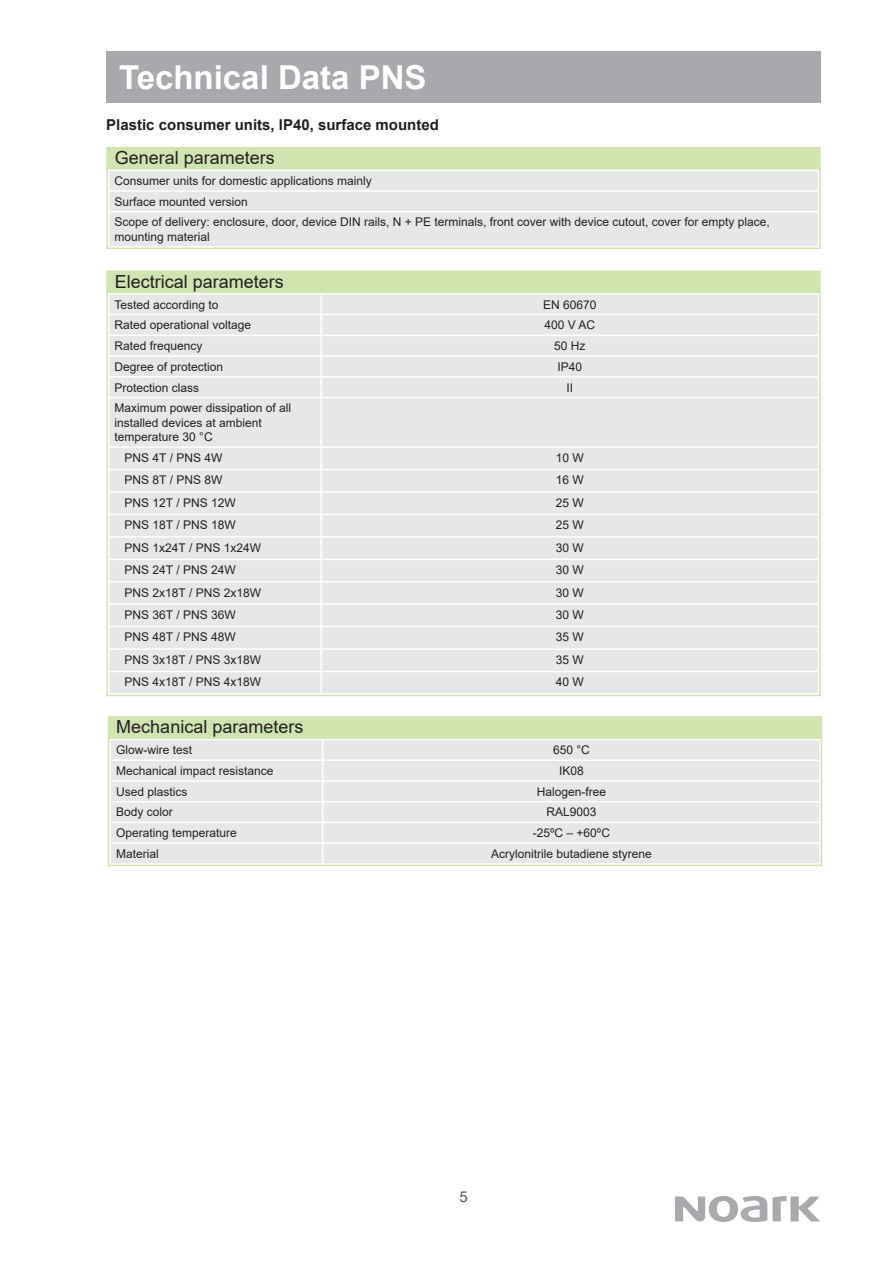
<style>
.page{position:relative;width:893px;height:1263px;background:#fff}
.page>*{position:absolute;margin:0;border:0;box-sizing:border-box;transform-origin:0 0}
.t1{font:700 33px "Arial";color:#fff}
.t2{font:18px "Arial";color:#231f20}
.t3{font:700 15px "Arial";color:#231f20}
.t4{font:15px "Arial";color:#57585a}
.t5{font:12px/20.7px "Arial";color:#231f20}
</style>
<div class="page">
<svg style="left:675px;top:1196px;width:145px;height:26px"></svg>
<div style="left:106px;top:51px;width:715px;height:51px;background:#a8a9ad"></div>
<div style="left:109px;top:171px;width:709px;height:75px;background:#e6e7e9"></div>
<hr style="left:108px;top:190px;width:711px;height:2px;background:#fff">
<hr style="left:108px;top:211px;width:711px;height:1px;background:#fff">
<div style="left:106px;top:168px;width:715px;height:81px;border:2px solid #cfe4ae"></div>
<div style="left:106px;top:147px;width:715px;height:22px;background:#cfe4ae"></div>
<div style="left:109px;top:295px;width:709px;height:398px;background:#e6e7e9"></div>
<div style="left:322px;top:336px;width:496px;height:357px;background:#e6e7e9"></div>
<svg style="left:320px;top:295px;width:2px;height:19px"></svg>
<hr style="left:108px;top:314px;width:213px;height:1px;background:#fff">
<hr style="left:321px;top:314px;width:498px;height:1px;background:#fff">
<hr style="left:320px;top:315px;width:2px;height:20px;background:#fff">
<hr style="left:108px;top:335px;width:213px;height:1px;background:#fff">
<hr style="left:321px;top:335px;width:498px;height:1px;background:#fff">
<svg style="left:320px;top:336px;width:2px;height:61px"></svg>
<hr style="left:320px;top:398px;width:2px;height:48px;background:#fff">
<hr style="left:108px;top:446px;width:213px;height:2px;background:#fff">
<hr style="left:320px;top:448px;width:2px;height:21px;background:#fff">
<hr style="left:108px;top:469px;width:213px;height:1px;background:#fff">
<hr style="left:320px;top:470px;width:2px;height:21px;background:#fff">
<hr style="left:108px;top:491px;width:213px;height:2px;background:#fff">
<hr style="left:320px;top:493px;width:2px;height:21px;background:#fff">
<hr style="left:108px;top:514px;width:213px;height:1px;background:#fff">
<hr style="left:320px;top:515px;width:2px;height:21px;background:#fff">
<hr style="left:320px;top:538px;width:2px;height:20px;background:#fff">
<hr style="left:320px;top:560px;width:2px;height:21px;background:#fff">
<hr style="left:320px;top:582px;width:2px;height:21px;background:#fff">
<hr style="left:320px;top:605px;width:2px;height:21px;background:#fff">
<hr style="left:320px;top:627px;width:2px;height:21px;background:#fff">
<hr style="left:320px;top:650px;width:2px;height:21px;background:#fff">
<hr style="left:320px;top:672px;width:2px;height:21px;background:#fff">
<hr style="left:108px;top:355px;width:213px;height:2px;background:#fff">
<hr style="left:321px;top:355px;width:498px;height:2px;background:#fff">
<hr style="left:108px;top:376px;width:213px;height:2px;background:#fff">
<hr style="left:321px;top:376px;width:498px;height:2px;background:#fff">
<hr style="left:108px;top:397px;width:213px;height:1px;background:#fff">
<hr style="left:321px;top:397px;width:498px;height:1px;background:#fff">
<hr style="left:321px;top:446px;width:498px;height:2px;background:#fff">
<hr style="left:321px;top:469px;width:498px;height:1px;background:#fff">
<hr style="left:321px;top:491px;width:498px;height:2px;background:#fff">
<hr style="left:321px;top:514px;width:498px;height:1px;background:#fff">
<hr style="left:108px;top:536px;width:213px;height:2px;background:#fff">
<hr style="left:321px;top:536px;width:498px;height:2px;background:#fff">
<hr style="left:108px;top:558px;width:213px;height:2px;background:#fff">
<hr style="left:321px;top:558px;width:498px;height:2px;background:#fff">
<hr style="left:108px;top:581px;width:213px;height:1px;background:#fff">
<hr style="left:321px;top:581px;width:498px;height:1px;background:#fff">
<hr style="left:108px;top:603px;width:213px;height:2px;background:#fff">
<hr style="left:321px;top:603px;width:498px;height:2px;background:#fff">
<hr style="left:108px;top:626px;width:213px;height:1px;background:#fff">
<hr style="left:321px;top:626px;width:498px;height:1px;background:#fff">
<hr style="left:108px;top:648px;width:213px;height:2px;background:#fff">
<hr style="left:321px;top:648px;width:498px;height:2px;background:#fff">
<hr style="left:108px;top:671px;width:213px;height:1px;background:#fff">
<hr style="left:321px;top:671px;width:498px;height:1px;background:#fff">
<div style="left:106px;top:292px;width:715px;height:404px;border:2px solid #cfe4ae"></div>
<div style="left:106px;top:270px;width:715px;height:23px;background:#cfe4ae"></div>
<div style="left:323px;top:740px;width:496px;height:123px;background:#e6e7e9"></div>
<hr style="left:323px;top:759px;width:498px;height:2px;background:#fff">
<hr style="left:323px;top:780px;width:498px;height:2px;background:#fff">
<hr style="left:323px;top:801px;width:498px;height:1px;background:#fff">
<hr style="left:323px;top:822px;width:498px;height:1px;background:#fff">
<svg style="left:111px;top:740px;width:211px;height:123px;background:#e7e8ea"></svg>
<hr style="left:323px;top:842px;width:498px;height:2px;background:#fff">
<div style="left:108px;top:737px;width:714px;height:129px;border:2px solid #cfe4ae"></div>
<div style="left:108px;top:716px;width:714px;height:23px;background:#cfe4ae"></div>
<h1 class="t1" style="left:119px;top:54px;width:309px">Technical Data PNS</h1>
<p class="t3" style="left:106px;top:114px;width:334px">Plastic consumer units, IP40, surface mounted</p>
<h2 class="t2" style="left:115px;top:145px;width:162px">General parameters</h2>
<p class="t5" style="left:115px;top:170px;width:657px">Consumer units for domestic applications mainly<br>Surface mounted version<br>Scope of delivery: enclosure, door, device DIN rails, N + PE terminals, front cover with device cutout, cover for empty place,</p>
<p class="t5" style="left:115px;top:226px;width:97px">mounting material</p>
<h2 class="t2" style="left:115px;top:269px;width:171px">Electrical parameters</h2>
<p class="t5" style="left:115px;top:294px;width:106px">Tested according to</p>
<p class="t5" style="left:543px;top:294px;width:55px">EN 60670</p>
<p class="t5" style="left:115px;top:315px;width:138px">Rated operational voltage</p>
<p class="t5" style="left:545px;top:315px;width:52px">400 V AC</p>
<p class="t5" style="left:115px;top:335px;width:90px">Rated frequency</p>
<p class="t5" style="left:554px;top:335px;width:33px">50 Hz</p>
<p class="t5" style="left:115px;top:356px;width:110px">Degree of protection</p>
<p class="t5" style="left:558px;top:356px;width:26px">IP40</p>
<p class="t5" style="left:115px;top:377px;width:86px">Protection class</p>
<p class="t5" style="left:567px;top:377px;width:8px">II</p>
<p class="t5" style="left:115px;top:401px;width:178px;line-height:14.4px">Maximum power dissipation of all installed devices at ambient temperature 30 °C</p>
<p class="t5" style="left:125px;top:447px;width:99px">PNS 4T / PNS 4W</p>
<p class="t5" style="left:556px;top:447px;width:30px">10 W</p>
<p class="t5" style="left:125px;top:470px;width:99px">PNS 8T / PNS 8W</p>
<p class="t5" style="left:556px;top:470px;width:30px">16 W</p>
<p class="t5" style="left:125px;top:492px;width:113px">PNS 12T / PNS 12W</p>
<p class="t5" style="left:556px;top:492px;width:30px">25 W</p>
<p class="t5" style="left:125px;top:514px;width:113px">PNS 18T / PNS 18W</p>
<p class="t5" style="left:556px;top:514px;width:30px">25 W</p>
<p class="t5" style="left:125px;top:537px;width:138px">PNS 1x24T / PNS 1x24W</p>
<p class="t5" style="left:556px;top:537px;width:30px">30 W</p>
<p class="t5" style="left:125px;top:559px;width:113px">PNS 24T / PNS 24W</p>
<p class="t5" style="left:556px;top:559px;width:30px">30 W</p>
<p class="t5" style="left:125px;top:582px;width:138px">PNS 2x18T / PNS 2x18W</p>
<p class="t5" style="left:556px;top:582px;width:30px">30 W</p>
<p class="t5" style="left:125px;top:604px;width:113px">PNS 36T / PNS 36W</p>
<p class="t5" style="left:556px;top:604px;width:30px">30 W</p>
<p class="t5" style="left:125px;top:627px;width:113px">PNS 48T / PNS 48W</p>
<p class="t5" style="left:556px;top:627px;width:30px">35 W</p>
<p class="t5" style="left:125px;top:649px;width:138px">PNS 3x18T / PNS 3x18W</p>
<p class="t5" style="left:556px;top:649px;width:30px">35 W</p>
<p class="t5" style="left:125px;top:672px;width:138px">PNS 4x18T / PNS 4x18W</p>
<p class="t5" style="left:556px;top:672px;width:30px">40 W</p>
<h2 class="t2" style="left:116px;top:714px;width:189px">Mechanical parameters</h2>
<p class="t5" style="left:116px;top:739px;width:78px">Glow-wire test</p>
<p class="t5" style="left:553px;top:739px;width:38px">650 °C</p>
<p class="t5" style="left:116px;top:760px;width:159px">Mechanical impact resistance</p>
<p class="t5" style="left:559px;top:760px;width:26px">IK08</p>
<p class="t5" style="left:116px;top:781px;width:73px">Used plastics</p>
<p class="t5" style="left:537px;top:781px;width:71px">Halogen-free</p>
<p class="t5" style="left:116px;top:802px;width:58px">Body color</p>
<p class="t5" style="left:546px;top:802px;width:52px">RAL9003</p>
<p class="t5" style="left:116px;top:822px;width:122px">Operating temperature</p>
<p class="t5" style="left:533px;top:822px;width:79px">-25ºC – +60ºC</p>
<p class="t5" style="left:116px;top:843px;width:44px">Material</p>
<p class="t5" style="left:491px;top:843px;width:162px">Acrylonitrile butadiene styrene</p>
<p class="t4" style="left:459px;top:1186px;width:10px">5</p>
</div>
